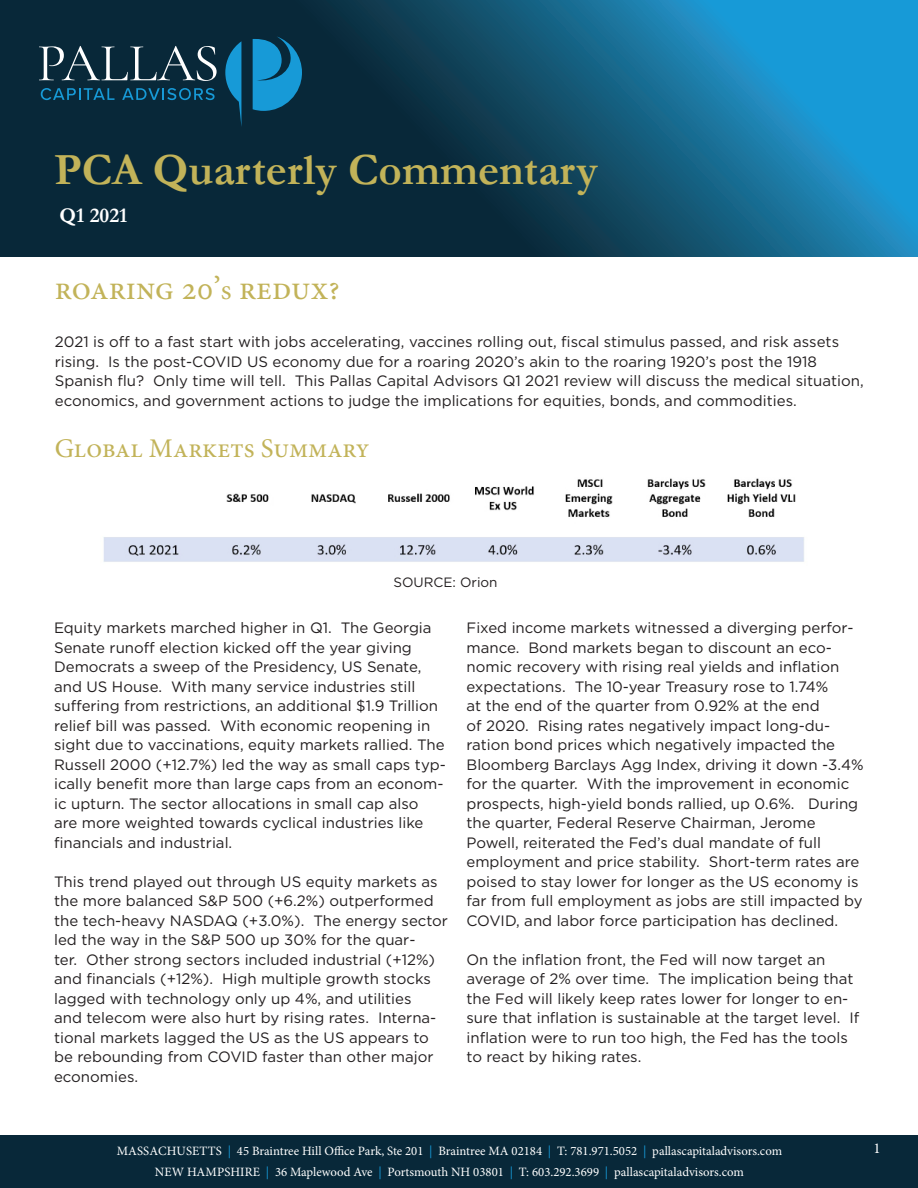
<style>
.page{position:relative;width:918px;height:1188px;background:#fff}
.page>*{position:absolute;margin:0;border:0;box-sizing:border-box;transform-origin:0 0}
.t1{font:700 45px "Garamond";color:#c2b359}
.t2{font:33px "Minion Pro";color:#c2b359}
.t3{font:27px "Minion Pro";letter-spacing:-.005em;color:#c2b359}
.t4{font:700 21px "Garamond";color:#fff}
.t5{font:15px/19.5px "Gotham";color:#231f20}
.t6{font:15px "Minion Pro";color:#fff}
.t7{font:13.5px "Gotham";color:#231f20}
.t8{font:12.75px "Minion Pro";color:#fff}
.s1{font-size:27px}
.s2{color:#179ad7}
</style>
<div class="page">
<svg style="left:0;top:0;width:918px;height:256px;background:#104d6a"></svg>
<svg style="left:225px;top:41px;width:16px;height:86px"></svg>
<svg style="left:253px;top:36px;width:49px;height:75px;background:#1279a9"></svg>
<svg style="left:39px;top:46px;width:178px;height:35px;background:#354f5d"></svg>
<svg style="left:41px;top:88px;width:74px;height:12px"></svg>
<svg style="left:122px;top:88px;width:93px;height:12px"></svg>
<div style="left:0;top:1135px;width:918px;height:53px;background:#082839"></div>
<img style="left:103px;top:478px;width:701px;height:84px">
<p class="t1" style="left:54px;top:139px;width:546px">PCA Quarterly Commentary</p>
<p class="t4" style="left:60px;top:201px;width:70px">Q1 2021</p>
<p class="t2" style="left:55px;top:267px;width:287px">roaring 20’<span class="s1">s</span> redux?</p>
<p class="t5" style="left:55px;top:332px;width:810px">2021 is off to a fast start with jobs accelerating, vaccines rolling out, fiscal stimulus passed, and risk assets rising. Is the post-COVID US economy due for a roaring 2020’s akin to the roaring 1920’s post the 1918<br>Spanish flu? Only time will tell. This Pallas Capital Advisors Q1 2021 review will discuss the medical situation, economics, and government actions to judge the implications for equities, bonds, and commodities.</p>
<p class="t3" style="left:55px;top:431px;width:316px">Global Markets Summary</p>
<p class="t7" style="left:393px;top:573px;width:106px">SOURCE: Orion</p>
<p class="t5" style="left:467px;top:618px;width:399px">Fixed income markets witnessed a diverging perfor&shy;mance. Bond markets began to discount an eco&shy;nomic recovery with rising real yields and inflation expectations. The 10-year Treasury rose to 1.74%<br>at the end of the quarter from 0.92% at the end<br>of 2020. Rising rates negatively impact long-du&shy;ration bond prices which negatively impacted the Bloomberg Barclays Agg Index, driving it down -3.4% for the quarter. With the improvement in economic prospects, high-yield bonds rallied, up 0.6%. During the quarter, Federal Reserve Chairman, Jerome Powell, reiterated the Fed’s dual mandate of full employment and price stability. Short-term rates are poised to stay lower for longer as the US economy is far from full employment as jobs are still impacted by COVID, and labor force participation has declined.</p>
<p class="t5" style="left:467px;top:949px;width:394px">On the inflation front, the Fed will now target an average of 2% over time. The implication being that the Fed will likely keep rates lower for longer to en&shy;sure that inflation is sustainable at the target level. If inflation were to run too high, the Fed has the tools to react by hiking rates.</p>
<p class="t5" style="left:54px;top:618px;width:393px">Equity markets marched higher in Q1. The Georgia Senate runoff election kicked off the year giving Democrats a sweep of the Presidency, US Senate, and US House. With many service industries still suffering from restrictions, an additional $1.9 Trillion relief bill was passed. With economic reopening in sight due to vaccinations, equity markets rallied. The Russell 2000 (+12.7%) led the way as small caps typ&shy;ically benefit more than large caps from an econom&shy;ic upturn. The sector allocations in small cap also<br>are more weighted towards cyclical industries like financials and industrial.</p>
<p class="t5" style="left:54px;top:871px;width:395px">This trend played out through US equity markets as the more balanced S&amp;P 500 (+6.2%) outperformed the tech-heavy NASDAQ (+3.0%). The energy sector led the way in the S&amp;P 500 up 30% for the quar-<br>ter. Other strong sectors included industrial (+12%) and financials (+12%). High multiple growth stocks lagged with technology only up 4%, and utilities<br>and telecom were also hurt by rising rates. Interna&shy;tional markets lagged the US as the US appears to be rebounding from COVID faster than other major economies.</p>
<p class="t8" style="left:117px;top:1143px;width:667px">MASSACHUSETTS <span class="s2">|</span> 45 Braintree Hill Office Park, Ste 201 <span class="s2">|</span> Braintree MA 02184 <span class="s2">|</span> T: 781.971.5052 <span class="s2">|</span> pallascapitaladvisors.com</p>
<p class="t6" style="left:873px;top:1138px;width:9px">1</p>
<p class="t8" style="left:155px;top:1164px;width:590px">NEW HAMPSHIRE <span class="s2">|</span> 36 Maplewood Ave <span class="s2">|</span> Portsmouth NH 03801 <span class="s2">|</span> T: 603.292.3699 <span class="s2">|</span> pallascapitaladvisors.com</p>
</div>
